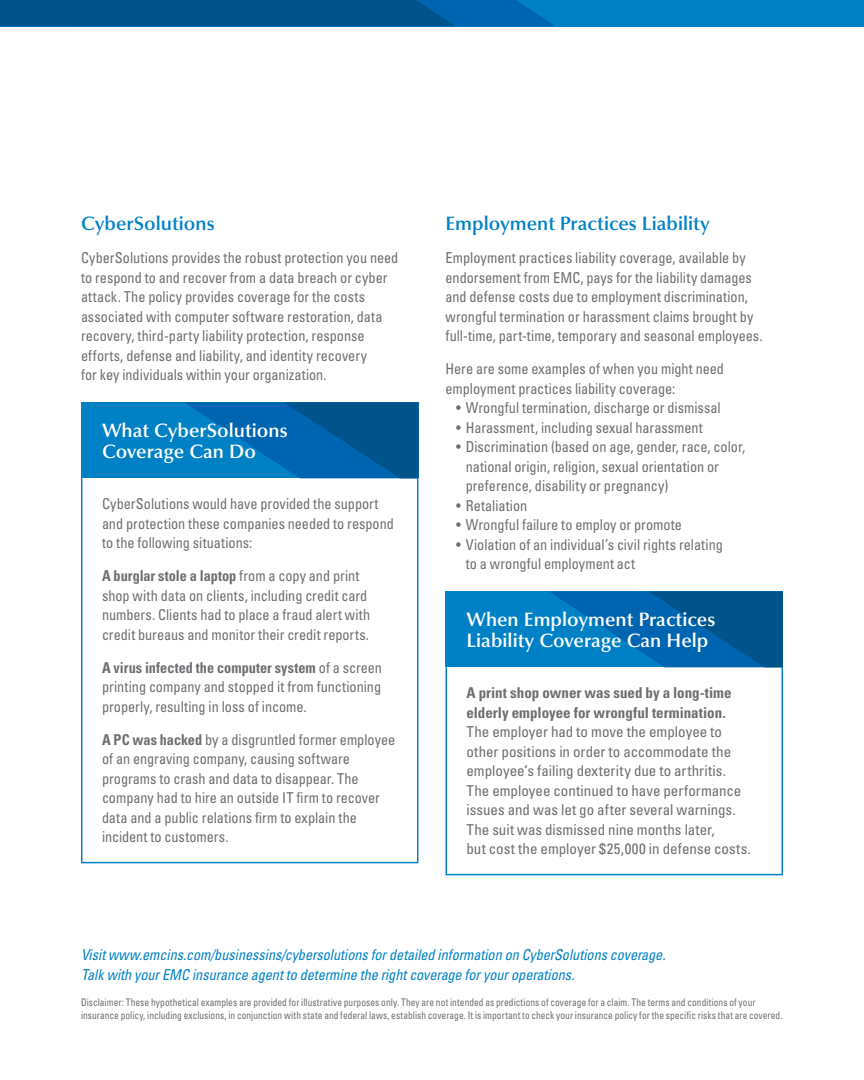
<style>
.page{position:relative;width:864px;height:1080px;background:#fff}
.page>*{position:absolute;margin:0;border:0;box-sizing:border-box;transform-origin:0 0}
.Subhead{font:600 19.5px/21px "Optima LT Std";color:#fff}
.Subhead-2{font:600 19.5px "Optima LT Std";color:#0081c6}
.Body{font:condensed 15px/19.5px "Univers LT Std";color:#6d6e71;scale:.95 1}
.Body-2{font:condensed 15px/19.5px "Univers LT Std";color:#6d6e71}
.Body-3{font:italic condensed 15px/19.5px "Univers LT Std";letter-spacing:-.005em;color:#0081c6;scale:.95 1}
.Copyright_-_0p9_befo{font:condensed 10.5px/12.8px "Univers LT Std";letter-spacing:.005em;color:#6d6e71;scale:.9 1}
.s1{font-weight:700}
</style>
<div class="page">
<div style="left:81px;top:402px;width:337px;height:76px;background:#0081c6"></div>
<svg style="left:185px;top:402px;width:234px;height:76px"></svg>
<hr style="left:81px;top:478px;width:1px;height:384px;background:#0081c6">
<hr style="left:417px;top:478px;width:1px;height:384px;background:#0081c6">
<hr style="left:81px;top:862px;width:337px;height:1px;background:#0081c6">
<div style="left:0;top:0;width:864px;height:26px;background:#0081c6"></div>
<svg style="left:0;top:0;width:555px;height:26px;background:#005793"></svg>
<div style="left:446px;top:591px;width:337px;height:76px;background:#0081c6"></div>
<svg style="left:549px;top:591px;width:234px;height:76px"></svg>
<hr style="left:446px;top:667px;width:1px;height:207px;background:#0081c6">
<hr style="left:782px;top:667px;width:1px;height:207px;background:#0081c6">
<hr style="left:446px;top:874px;width:337px;height:1px;background:#0081c6">
<p class="Subhead-2" style="left:81px;top:212px;width:135px">CyberSolutions</p>
<p class="Body" style="left:81px;top:248px;width:336px">CyberSolutions provides the robust protection you need to respond to and recover from a data breach or cyber attack. The policy provides coverage for the costs associated with computer software restoration, data recovery, third-party liability protection, response efforts, defense and liability, and identity recovery<br>for key individuals within your organization.</p>
<p class="Subhead" style="left:102px;top:420px;width:187px">What CyberSolutions<br>Coverage Can Do</p>
<p class="Body" style="left:102px;top:494px;width:309px">CyberSolutions would have provided the support and protection these companies needed to respond to the following situations:</p>
<p class="Body" style="left:102px;top:566px;width:284px"><span class="s1">A burglar stole a laptop</span> from a copy and print shop with data on clients, including credit card numbers. Clients had to place a fraud alert with credit bureaus and monitor their credit reports.</p>
<p class="Body" style="left:102px;top:658px;width:296px;text-align:justify"><span class="s1">A virus infected the computer system</span> of a screen printing company and stopped it from functioning properly, resulting in loss of income.</p>
<p class="Body" style="left:102px;top:730px;width:310px"><span class="s1">A PC was hacked</span> by a disgruntled former employee of an engraving company, causing software programs to crash and data to disappear. The company had to hire an outside IT firm to recover data and a public relations firm to explain the incident to customers.</p>
<p class="Subhead-2" style="left:446px;top:212px;width:266px">Employment Practices Liability</p>
<p class="Body" style="left:446px;top:248px;width:335px">Employment practices liability coverage, available by endorsement from EMC, pays for the liability damages and defense costs due to employment discrimination, wrongful termination or harassment claims brought by full-time, part-time, temporary and seasonal employees.</p>
<p class="Body" style="left:446px;top:359px;width:295px">Here are some examples of when you might need employment practices liability coverage:</p>
<p class="Body" style="left:456px;top:398px;width:280px">• Wrongful termination, discharge or dismissal</p>
<p class="Body" style="left:456px;top:418px;width:261px">• Harassment, including sexual harassment</p>
<p class="Body" style="left:466px;top:437px;width:296px;text-indent:-10px">• Discrimination (based on age, gender, race, color, national origin, religion, sexual orientation or preference, disability or pregnancy)</p>
<p class="Body" style="left:456px;top:496px;width:77px">• Retaliation</p>
<p class="Body" style="left:456px;top:515px;width:239px">• Wrongful failure to employ or promote</p>
<p class="Body" style="left:466px;top:535px;width:272px;text-indent:-10px">• Violation of an individual’s civil rights relating to a wrongful employment act</p>
<p class="Subhead" style="left:466px;top:609px;width:250px">When Employment Practices<br>Liability Coverage Can Help</p>
<p class="Body-2" style="left:466px;top:683px;width:286px"><span class="s1">A print shop owner was sued by a long-time elderly employee for wrongful termination.<br></span>The employer had to move the employee to other positions in order to accommodate the employee’s failing dexterity due to arthritis.<br>The employee continued to have performance issues and was let go after several warnings.<br>The suit was dismissed nine months later,<br>but cost the employer $25,000 in defense costs.</p>
<p class="Body-3" style="left:81px;top:945px;width:617px">Visit www.emcins.com/businessins/cybersolutions for detailed information on CyberSolutions coverage.<br>Talk with your EMC insurance agent to determine the right coverage for your operations.</p>
<p class="Copyright_-_0p9_befo" style="left:81px;top:996px;width:781px">Disclaimer: These hypothetical examples are provided for illustrative purposes only. They are not intended as predictions of coverage for a claim. The terms and conditions of your insurance policy, including exclusions, in conjunction with state and federal laws, establish coverage. It is important to check your insurance policy for the specific risks that are covered.</p>
</div>
